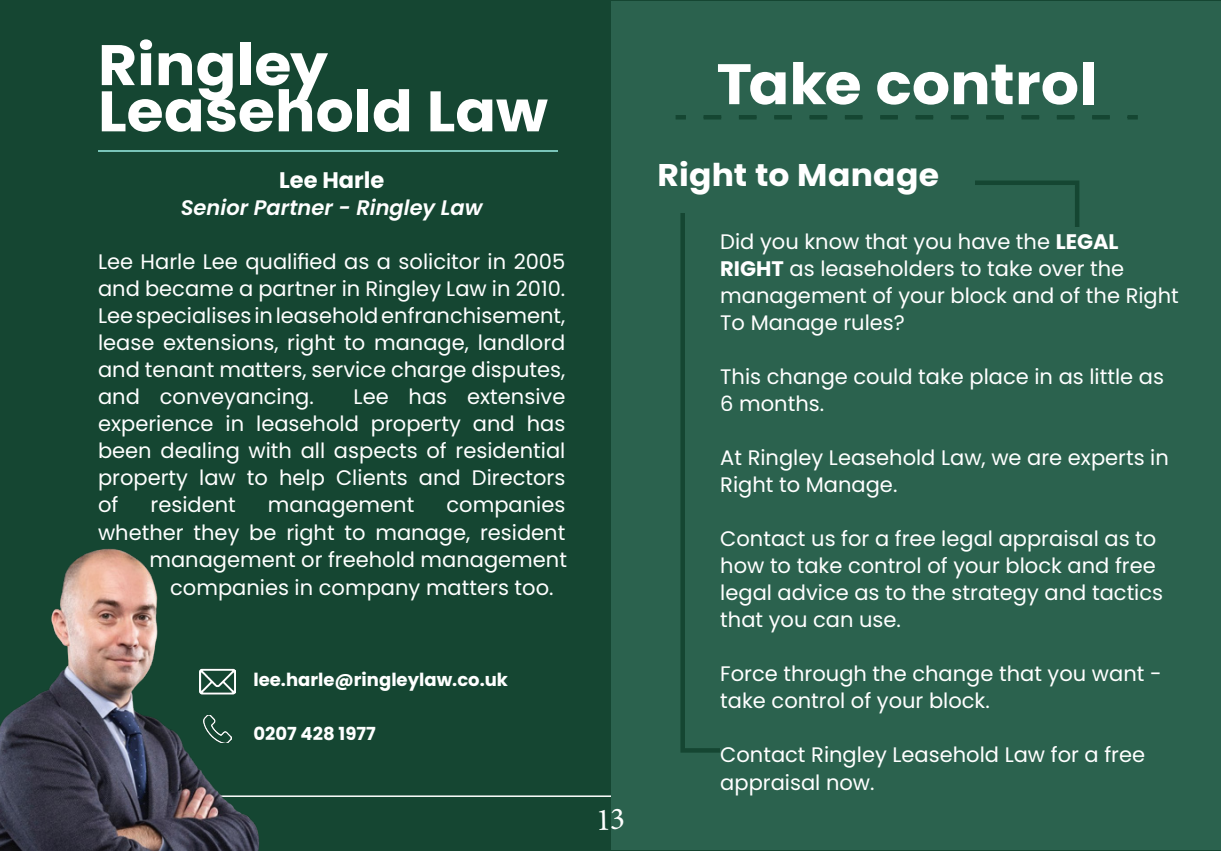
<style>
.page{position:relative;width:1221px;height:851px;background:#fff}
.page>*{position:absolute;margin:0;border:0;box-sizing:border-box;transform-origin:0 0}
.t1{font:700 57px/46.2px "Poppins";color:#fff;scale:1.05 1}
.t2{font:700 31.35px "Poppins";letter-spacing:.005em;color:#fff;scale:1.05 1}
.t3{font:700 22.5px "Poppins";color:#fff}
.t4{font:21px/27px "Poppins";color:#fff}
.t5{font:italic 600 21px "Poppins";color:#fff}
.t6{font:700 18px "Poppins";color:#fff}
.s1{font-weight:700}
</style>
<div class="page">
<div style="left:0;top:0;width:1220px;height:850px;background:#154632"></div>
<hr style="left:1220px;top:0;width:1px;height:850px;background:#154632">
<hr style="left:0;top:795px;width:1220px;height:1px;background:#fff">
<div style="left:612px;top:1px;width:608px;height:848px;background:#2b624e"></div>
<hr style="left:98px;top:150px;width:459px;height:2px;background:#79c5b9">
<img style="left:0;top:548px;width:287px;height:302px">
<img style="left:200px;top:663px;width:36px;height:36px">
<img style="left:203px;top:715px;width:29px;height:27px">
<svg style="left:703px;top:115px;width:407px;height:4px"></svg>
<div style="left:1125px;top:115px;width:12px;height:4px;border:3px solid #154632"></div>
<div style="left:675px;top:115px;width:12px;height:4px;border:3px solid #154632"></div>
<svg style="left:611px;top:808px;width:1px;height:21px"></svg>
<p class="t1" style="left:98px;top:42px;width:430px">Ringley<br>Leasehold Law</p>
<p class="t3" style="left:279px;top:167px;width:107px">Lee Harle</p>
<p class="t5" style="left:181px;top:196px;width:303px">Senior Partner - Ringley Law</p>
<p class="t4" style="left:98px;top:248px;width:469px;text-align:justify">Lee Harle Lee qualified as a solicitor in 2005 and became a partner in Ringley Law in 2010.<br>Lee specialises in leasehold enfranchisement, lease extensions, right to manage, landlord and tenant matters, service charge disputes, and conveyancing.</p>
<p class="t4" style="left:98px;top:383px;width:469px;text-align:justify;text-indent:255px">Lee has extensive experience in leasehold property and has been dealing with all aspects of residential property law to help Clients and Directors of</p>
<p class="t4" style="left:98px;top:491px;width:469px;text-align:right">companies<br>whether they be right to manage, resident</p>
<p class="t4" style="left:150px;top:491px;width:87px">resident</p>
<p class="t4" style="left:268px;top:491px;width:148px">management</p>
<p class="t4" style="left:149px;top:546px;width:419px;line-height:27.5px;text-align:center">management or freehold management companies in company matters too.</p>
<p class="t6" style="left:253px;top:669px;width:256px">lee.harle@ringleylaw.co.uk</p>
<p class="t6" style="left:253px;top:723px;width:124px">0207 428 1977</p>
<p class="t1" style="left:716px;top:61px;width:364px">Take control</p>
<p class="t2" style="left:657px;top:157px;width:269px">Right to Manage</p>
<p class="t4" style="left:720px;top:228px;width:460px">Did you know that you have the <span class="s1">LEGAL<br>RIGHT</span> as leaseholders to take over the management of your block and of the Right<br>To Manage rules?</p>
<p class="t4" style="left:720px;top:363px;width:445px">This change could take place in as little as<br>6 months.</p>
<p class="t4" style="left:720px;top:444px;width:450px">At Ringley Leasehold Law, we are experts in<br>Right to Manage.</p>
<p class="t4" style="left:720px;top:525px;width:444px">Contact us for a free legal appraisal as to how to take control of your block and free legal advice as to the strategy and tactics that you can use.</p>
<p class="t4" style="left:720px;top:660px;width:443px">Force through the change that you want - take control of your block.</p>
<p class="t4" style="left:720px;top:741px;width:426px">Contact Ringley Leasehold Law for a free appraisal now.</p>
</div>
